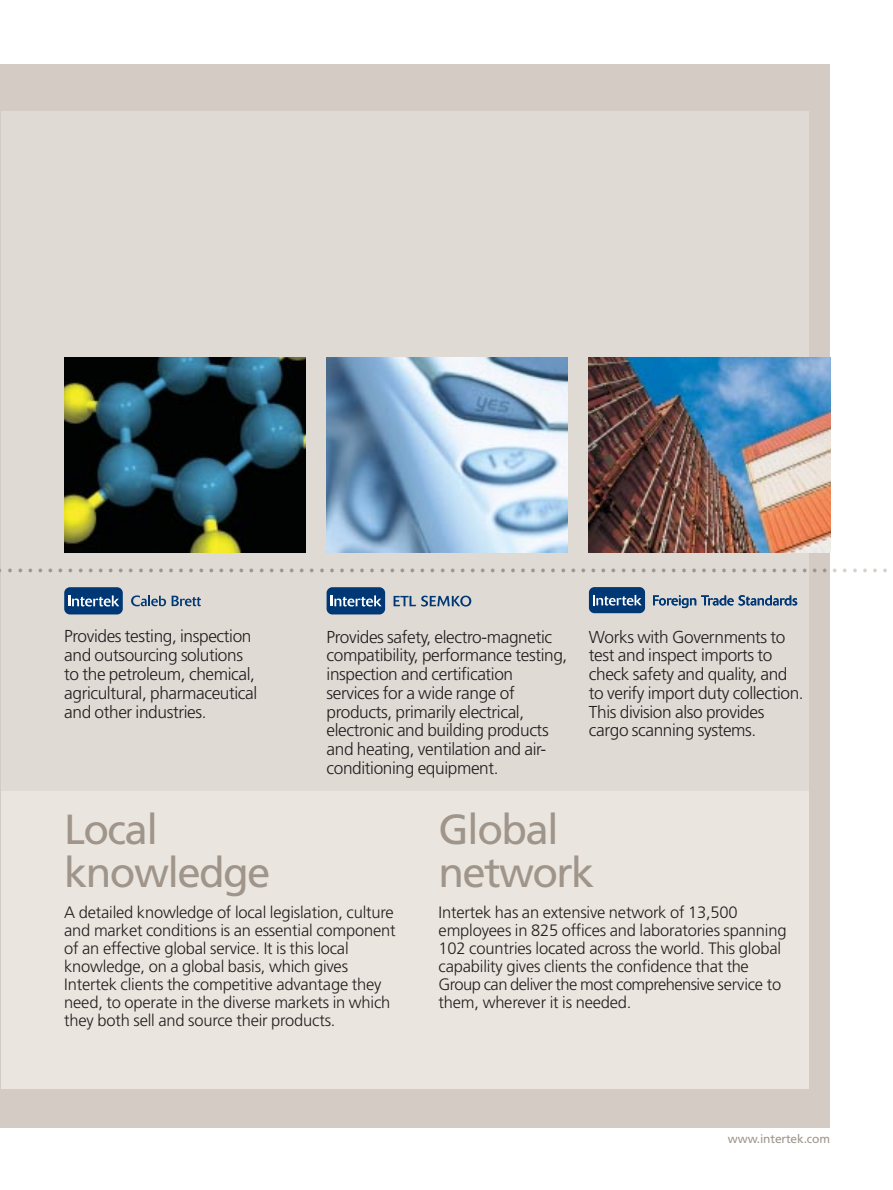
<style>
.page{position:relative;width:893px;height:1190px;background:#fff}
.page>*{position:absolute;margin:0;border:0;box-sizing:border-box;transform-origin:0 0}
.t1{font:42px/43.5px "Frutiger";letter-spacing:-.04em;color:#a0958a}
.t2{font:30px "Myriad";color:#a0958a}
.t3{font:300 17.25px/18.8px "Frutiger";letter-spacing:-.02em;color:#231f1f}
.t4{font:300 16.5px/18px "Frutiger";letter-spacing:-.01em;color:#231f1f}
.t5{font:12px "Frutiger";letter-spacing:-.01em;color:#a0958a}
.s1{color:#d8d0ca}
</style>
<div class="page">
<div style="left:1px;top:64px;width:829px;height:1063px;background:#d4cbc4"></div>
<div style="left:1px;top:111px;width:807px;height:969px;background:#e0dad5"></div>
<div style="left:1px;top:791px;width:807px;height:298px;background:#eae5df"></div>
<img style="left:64px;top:357px;width:241px;height:196px">
<img style="left:326px;top:357px;width:241px;height:196px">
<img style="left:589px;top:357px;width:241px;height:196px">
<div style="left:64px;top:587px;width:59px;height:27px;background:#003876;border-radius:6px"></div>
<svg style="left:68px;top:595px;width:51px;height:11px"></svg>
<svg style="left:131px;top:595px;width:35px;height:11px"></svg>
<svg style="left:172px;top:595px;width:29px;height:11px"></svg>
<div style="left:326px;top:587px;width:59px;height:27px;background:#003876;border-radius:6px"></div>
<svg style="left:330px;top:595px;width:51px;height:11px"></svg>
<svg style="left:393px;top:595px;width:78px;height:11px"></svg>
<div style="left:589px;top:587px;width:56px;height:26px;background:#003876;border-radius:6px"></div>
<svg style="left:593px;top:595px;width:48px;height:10px"></svg>
<svg style="left:653px;top:595px;width:144px;height:13px"></svg>
<h2 class="t2" style="left:-3px;top:551px;width:892px">...................................................................................<span class="s1">......</span></h2>
<p class="t3" style="left:64px;top:628px;width:194px">Provides testing, inspection and outsourcing solutions to the petroleum, chemical, agricultural, pharmaceutical and other industries.</p>
<p class="t3" style="left:326px;top:628px;width:242px">Provides safety, electro-magnetic compatibility, performance testing, inspection and certification services for a wide range of products, primarily electrical, electronic and building products and heating, ventilation and air&shy;conditioning equipment.</p>
<p class="t3" style="left:589px;top:628px;width:216px">Works with Governments to test and inspect imports to check safety and quality, and to verify import duty collection.<br>This division also provides cargo scanning systems.</p>
<h1 class="t1" style="left:64px;top:811px;width:208px">Local knowledge</h1>
<h1 class="t1" style="left:438px;top:811px;width:157px">Global network</h1>
<p class="t4" style="left:64px;top:905px;width:333px">A detailed knowledge of local legislation, culture and market conditions is an essential component of an effective global service. It is this local knowledge, on a global basis, which gives Intertek clients the competitive advantage they need, to operate in the diverse markets in which they both sell and source their products.</p>
<p class="t4" style="left:438px;top:905px;width:349px">Intertek has an extensive network of 13,500 employees in 825 offices and laboratories spanning 102 countries located across the world. This global capability gives clients the confidence that the Group can deliver the most comprehensive service to them, wherever it is needed.</p>
<p class="t5" style="left:728px;top:1133px;width:103px">www.intertek.com</p>
</div>
